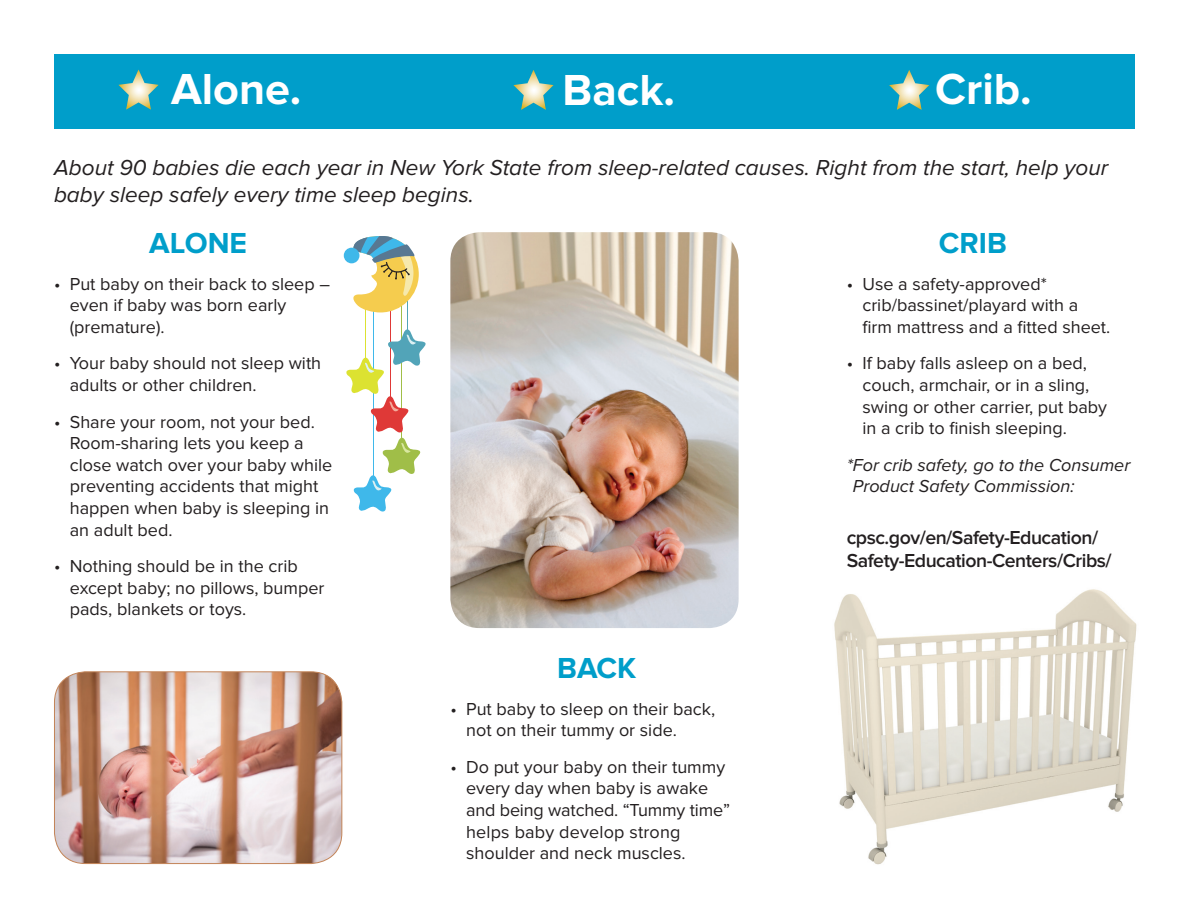
<style>
.page{position:relative;width:1189px;height:918px;background:#fff}
.page>*{position:absolute;margin:0;border:0;box-sizing:border-box;transform-origin:0 0}
.t1{font:700 45px "Proxima Nova";color:#fff}
.t2{font:700 30px "Proxima Nova";color:#009eca}
.t3{font:italic 22.5px/27px "Proxima Nova";color:#231f20}
.t4{font:600 19.5px/23.4px "Proxima Nova";letter-spacing:-.025em;color:#231f20}
.t5{font:18px/21.6px "Proxima Nova";color:#231f20}
.t6{font:italic 18px/21.6px "Proxima Nova";color:#231f20}
</style>
<div class="page">
<div style="left:54px;top:54px;width:1080px;height:75px;background:#009eca"></div>
<svg style="left:889px;top:70px;width:40px;height:40px"></svg>
<img style="left:450px;top:232px;width:288px;height:396px">
<img style="left:834px;top:589px;width:303px;height:276px">
<svg style="left:513px;top:70px;width:40px;height:40px"></svg>
<svg style="left:118px;top:70px;width:40px;height:40px"></svg>
<img style="left:54px;top:672px;width:288px;height:192px">
<div style="left:54px;top:671px;width:288px;height:193px;border:1px solid #c38458;border-radius:31px"></div>
<hr style="left:407px;top:300px;width:1px;height:31px;background:#52a4b8">
<hr style="left:389px;top:307px;width:1px;height:109px;background:#df3937">
<hr style="left:373px;top:303px;width:1px;height:174px;background:#3fb8ea">
<hr style="left:364px;top:308px;width:1px;height:60px;background:#dce231">
<hr style="left:401px;top:304px;width:1px;height:136px;background:#a0be48">
<div style="left:344px;top:248px;width:15px;height:15px;background:#3fb8ea;border-radius:50%"></div>
<svg style="left:350px;top:236px;width:68px;height:76px"></svg>
<svg style="left:346px;top:329px;width:79px;height:183px"></svg>
<h1 class="t1" style="left:171px;top:63px;width:132px">Alone.</h1>
<h1 class="t1" style="left:562px;top:64px;width:114px">Back.</h1>
<h1 class="t1" style="left:935px;top:63px;width:98px">Crib.</h1>
<p class="t3" style="left:54px;top:155px;width:1055px">About 90 babies die each year in New York State from sleep-related causes. Right from the start, help your baby sleep safely every time sleep begins.</p>
<h2 class="t2" style="left:149px;top:226px;width:99px">ALONE</h2>
<p class="t5" style="left:70px;top:273px;width:262px;text-indent:-16px">• Put baby on their back to sleep – even if baby was born early (premature).</p>
<p class="t5" style="left:70px;top:353px;width:253px;text-indent:-16px">• Your baby should not sleep with adults or other children.</p>
<p class="t5" style="left:70px;top:411px;width:264px;text-indent:-16px">• Share your room, not your bed.<br>Room-sharing lets you keep a close watch over your baby while preventing accidents that might happen when baby is sleeping in an adult bed.</p>
<p class="t5" style="left:70px;top:556px;width:256px;text-indent:-16px">• Nothing should be in the crib except baby; no pillows, bumper pads, blankets or toys.</p>
<h2 class="t2" style="left:557px;top:651px;width:81px">BACK</h2>
<p class="t5" style="left:466px;top:698px;width:250px;text-indent:-16px">• Put baby to sleep on their back, not on their tummy or side.</p>
<p class="t5" style="left:466px;top:756px;width:265px;text-indent:-16px">• Do put your baby on their tummy every day when baby is awake and being watched. “Tummy time” helps baby develop strong shoulder and neck muscles.</p>
<h2 class="t2" style="left:938px;top:226px;width:70px">CRIB</h2>
<p class="t5" style="left:862px;top:273px;width:249px;text-indent:-16px">• Use a safety-approved* crib/bassinet/playard with a firm mattress and a fitted sheet.</p>
<p class="t5" style="left:862px;top:353px;width:246px;text-indent:-16px">• If baby falls asleep on a bed, couch, armchair, or in a sling, swing or other carrier, put baby in a crib to finish sleeping.</p>
<p class="t6" style="left:852px;top:454px;width:279px;text-indent:-6px">*For crib safety, go to the Consumer<br>Product Safety Commission:</p>
<p class="t4" style="left:846px;top:526px;width:266px">cpsc.gov/en/Safety-Education/<br>Safety-Education-Centers/Cribs/</p>
</div>
